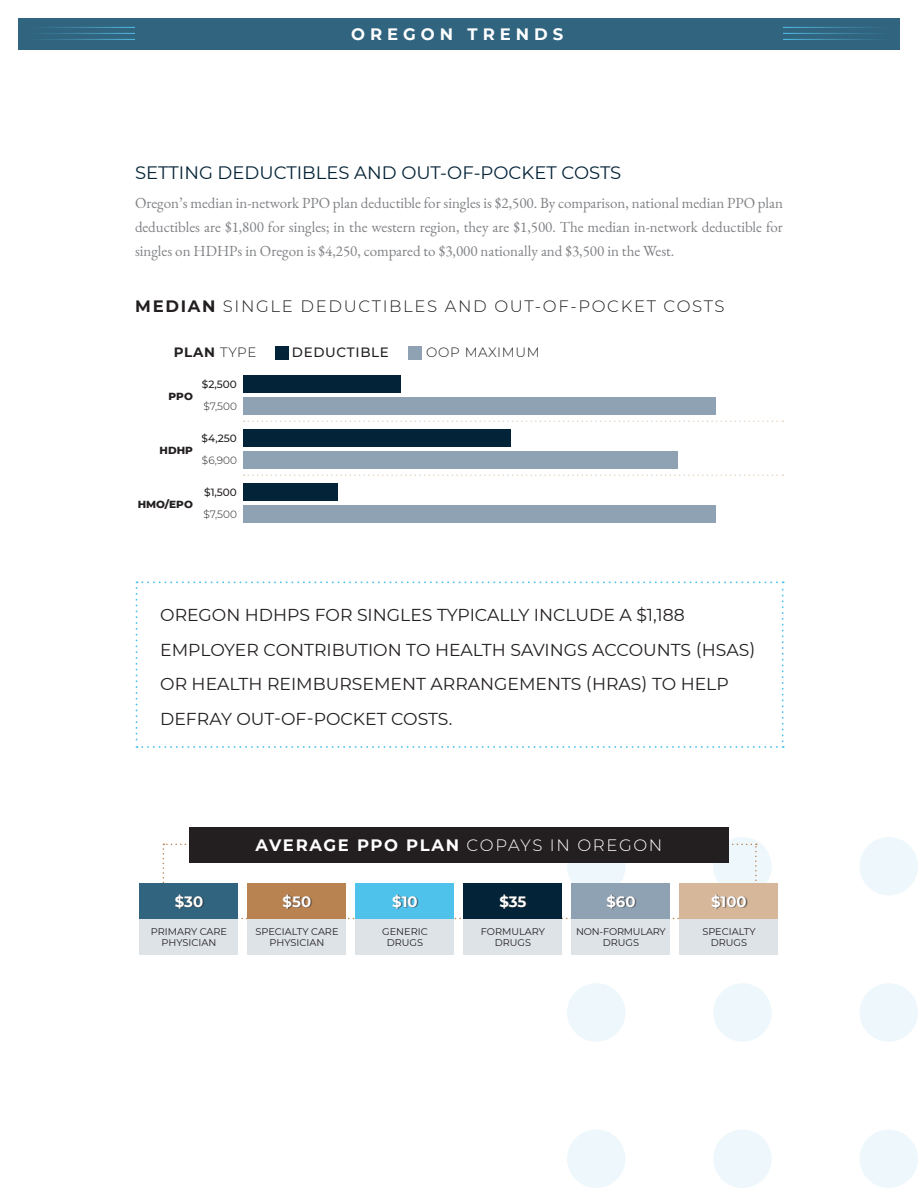
<style>
.page{position:relative;width:918px;height:1188px;background:#fff}
.page>*{position:absolute;margin:0;border:0;box-sizing:border-box;transform-origin:0 0}
.Body_after_subhead{font:18px "Montserrat";color:#052438}
.Body_after_subhead-2{font:17.25px/34.5px "Montserrat";color:#231f20}
.t1{font:300 16.5px "Montserrat";letter-spacing:.1em;color:#231f20}
.t2{font:700 16.5px "Montserrat";letter-spacing:.105em;color:#fff}
.t3{font:700 16.5px "Montserrat";letter-spacing:.3em;color:#fff}
.Body_after_subhead-3{font:15px/24px "EB Garamond";color:#808285;text-align:justify}
.t4{font:700 15px "Montserrat";color:#fff}
.t5{font:500 13.5px "Montserrat";letter-spacing:.05em;color:#231f20}
.t6{font:300 13.5px "Montserrat";letter-spacing:.05em;color:#231f20}
.t7{font:700 13.5px "Montserrat";color:#231f20}
.t8{font:500 10.5px "Montserrat";color:#231f20}
.t9{font:300 10.5px "Montserrat";color:#231f20}
.t10{font:800 10.5px "Montserrat";color:#231f20}
.t11{font:9.75px/11.7px "Montserrat";color:#231f20;text-align:center}
.t12{font:9.75px/11.7px "Montserrat";letter-spacing:-.02em;color:#231f20;text-align:center}
.s1{font-weight:700}
.s2{font-weight:300}
</style>
<div class="page">
<div style="left:567px;top:983px;width:59px;height:59px;background:#eef8fc;border-radius:50%"></div>
<div style="left:567px;top:1130px;width:59px;height:58px;background:#eef8fc;border-radius:50%"></div>
<div style="left:713px;top:837px;width:59px;height:59px;background:#eef8fc;border-radius:50%"></div>
<div style="left:713px;top:983px;width:59px;height:59px;background:#eef8fc;border-radius:50%"></div>
<div style="left:713px;top:1130px;width:59px;height:58px;background:#eef8fc;border-radius:50%"></div>
<div style="left:860px;top:837px;width:58px;height:59px;background:#eef8fc;border-radius:50%"></div>
<div style="left:860px;top:983px;width:58px;height:59px;background:#eef8fc;border-radius:50%"></div>
<div style="left:860px;top:1130px;width:58px;height:58px;background:#eef8fc;border-radius:50%"></div>
<div style="left:18px;top:18px;width:882px;height:32px;background:#30647f"></div>
<hr style="left:27px;top:27px;width:108px;height:1px;background:#fff">
<hr style="left:783px;top:27px;width:108px;height:1px;background:#fff">
<hr style="left:27px;top:33px;width:108px;height:1px;background:#fff">
<hr style="left:783px;top:33px;width:108px;height:1px;background:#fff">
<hr style="left:27px;top:39px;width:108px;height:1px;background:#fff">
<hr style="left:783px;top:39px;width:108px;height:1px;background:#fff">
<div style="left:243px;top:375px;width:157px;height:18px;background:#032438"></div>
<div style="left:243px;top:429px;width:268px;height:18px;background:#032438"></div>
<div style="left:243px;top:483px;width:95px;height:18px;background:#032438"></div>
<div style="left:243px;top:398px;width:473px;height:18px;background:#8fa2b3"></div>
<div style="left:243px;top:452px;width:435px;height:18px;background:#8fa2b3"></div>
<div style="left:243px;top:506px;width:473px;height:18px;background:#8fa2b3"></div>
<div style="left:408px;top:346px;width:14px;height:14px;background:#8fa2b3"></div>
<div style="left:275px;top:346px;width:13px;height:14px;background:#032438"></div>
<svg style="left:244px;top:420px;width:539px;height:2px"></svg>
<svg style="left:244px;top:474px;width:539px;height:2px"></svg>
<svg style="left:136px;top:581px;width:648px;height:167px"></svg>
<svg style="left:163px;top:844px;width:594px;height:75px"></svg>
<div style="left:140px;top:883px;width:98px;height:36px;background:#30647f"></div>
<div style="left:189px;top:827px;width:540px;height:36px;background:#231f20"></div>
<div style="left:248px;top:883px;width:98px;height:36px;background:#b88251"></div>
<div style="left:356px;top:883px;width:98px;height:36px;background:#4fc2ec"></div>
<div style="left:464px;top:883px;width:98px;height:36px;background:#032438"></div>
<div style="left:572px;top:883px;width:98px;height:36px;background:#8fa2b3"></div>
<div style="left:680px;top:883px;width:98px;height:36px;background:#d6b79a"></div>
<div style="left:140px;top:919px;width:98px;height:36px;background:#dee3e8"></div>
<div style="left:248px;top:919px;width:98px;height:36px;background:#dee3e8"></div>
<div style="left:356px;top:919px;width:98px;height:36px;background:#dee3e8"></div>
<div style="left:464px;top:919px;width:98px;height:36px;background:#dee3e8"></div>
<div style="left:572px;top:919px;width:98px;height:36px;background:#dee3e8"></div>
<div style="left:680px;top:919px;width:98px;height:36px;background:#dee3e8"></div>
<div style="left:175px;top:894px;width:29px;height:16px;background:#231f20;opacity:.75"></div>
<div style="left:283px;top:894px;width:29px;height:16px;background:#231f20;opacity:.75"></div>
<div style="left:393px;top:894px;width:26px;height:16px;background:#231f20;opacity:.75"></div>
<div style="left:500px;top:894px;width:28px;height:16px;background:#231f20;opacity:.75"></div>
<div style="left:607px;top:894px;width:30px;height:16px;background:#231f20;opacity:.75"></div>
<div style="left:712px;top:894px;width:36px;height:16px;background:#231f20;opacity:.75"></div>
<p class="t3" style="left:351px;top:23px;width:214px">OREGON TRENDS</p>
<p class="Body_after_subhead" style="left:135px;top:161px;width:488px">SETTING DEDUCTIBLES AND OUT-OF-POCKET COSTS</p>
<p class="Body_after_subhead-3" style="left:135px;top:191px;width:650px">Oregon’s median in-network PPO plan deductible for singles is $2,500. By comparison, national median PPO plan deductibles are $1,800 for singles; in the western region, they are $1,500. The median in-network deductible for singles on HDHPs in Oregon is $4,250, compared to $3,000 nationally and $3,500 in the West.</p>
<p class="t1" style="left:135px;top:295px;width:591px"><span class="s1">MEDIAN</span> SINGLE DEDUCTIBLES AND OUT-OF-POCKET COSTS</p>
<p class="t7" style="left:174px;top:343px;width:84px">PLAN <span class="s2">TYPE</span></p>
<p class="t5" style="left:292px;top:343px;width:99px">DEDUCTIBLE</p>
<p class="t6" style="left:426px;top:344px;width:115px">OOP MAXIMUM</p>
<p class="t10" style="left:169px;top:388px;width:26px">PPO</p>
<p class="t8" style="left:202px;top:377px;width:37px">$2,500</p>
<p class="t9" style="left:203px;top:399px;width:35px">$7,500</p>
<p class="t8" style="left:202px;top:431px;width:37px">$4,250</p>
<p class="t9" style="left:202px;top:453px;width:37px">$6,900</p>
<p class="t8" style="left:204px;top:485px;width:34px">$1,500</p>
<p class="t9" style="left:203px;top:507px;width:35px">$7,500</p>
<p class="t10" style="left:160px;top:442px;width:35px">HDHP</p>
<p class="t10" style="left:138px;top:496px;width:57px">HMO/EPO</p>
<p class="Body_after_subhead-2" style="left:160px;top:597px;width:597px">OREGON HDHPS FOR SINGLES TYPICALLY INCLUDE A $1,188<br>EMPLOYER CONTRIBUTION TO HEALTH SAVINGS ACCOUNTS (HSAS)<br>OR HEALTH REIMBURSEMENT ARRANGEMENTS (HRAS) TO HELP DEFRAY OUT-OF-POCKET COSTS.</p>
<p class="t2" style="left:256px;top:833px;width:408px">AVERAGE PPO PLAN <span class="s2">COPAYS IN OREGON</span></p>
<p class="t4" style="left:175px;top:891px;width:30px">$30</p>
<p class="t4" style="left:283px;top:891px;width:30px">$50</p>
<p class="t4" style="left:392px;top:891px;width:27px">$10</p>
<p class="t4" style="left:499px;top:891px;width:29px">$35</p>
<p class="t4" style="left:606px;top:891px;width:31px">$60</p>
<p class="t4" style="left:711px;top:891px;width:37px">$100</p>
<p class="t11" style="left:151px;top:925px;width:78px">PRIMARY CARE<br>PHYSICIAN</p>
<p class="t11" style="left:255px;top:925px;width:85px">SPECIALTY CARE<br>PHYSICIAN</p>
<p class="t11" style="left:382px;top:925px;width:47px">GENERIC<br>DRUGS</p>
<p class="t11" style="left:481px;top:925px;width:66px">FORMULARY<br>DRUGS</p>
<p class="t12" style="left:576px;top:925px;width:91px">NON-FORMULARY<br>DRUGS</p>
<p class="t11" style="left:702px;top:925px;width:55px">SPECIALTY<br>DRUGS</p>
</div>
